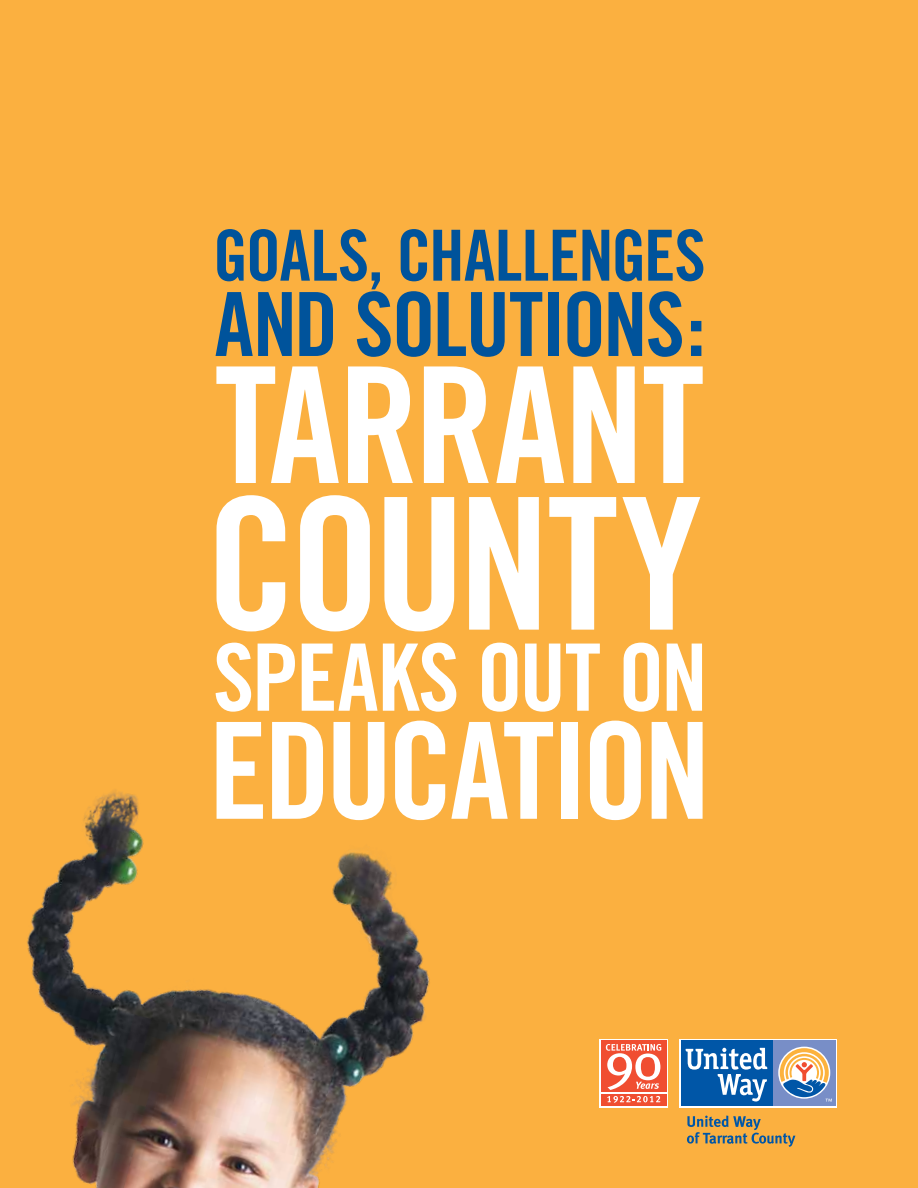
<style>
.page{position:relative;width:918px;height:1188px;background:#fbb040}
.page>*{position:absolute;margin:0;border:0;box-sizing:border-box;transform-origin:0 0}
.t1{font:183.75px "Trade Gothic Bold Cond Twenty";letter-spacing:-.04em;color:#fff}
.t2{font:161.4px "Trade Gothic Bold Cond Twenty";letter-spacing:-.015em;color:#fff}
.t3{font:134.1px "Trade Gothic Bold Cond Twenty";letter-spacing:-.04em;color:#fff}
.t4{font:93px "Trade Gothic Bold Cond Twenty";letter-spacing:-.01em;color:#fff}
.t5{font:88.5px "Trade Gothic Bold Cond Twenty";letter-spacing:-.025em;color:#00539b}
.t6{font:70.5px "Trade Gothic Bold Cond Twenty";letter-spacing:-.01em;color:#00539b}
</style>
<div class="page">
<div style="left:600px;top:1039px;width:68px;height:68px;background:#f04e31"></div>
<div style="left:680px;top:1039px;width:157px;height:68px;background:#fff"></div>
<div style="left:773px;top:1040px;width:63px;height:66px;background:#788ec7"></div>
<div style="left:681px;top:1040px;width:92px;height:66px;background:#0056a7"></div>
<svg style="left:780px;top:1048px;width:52px;height:54px"></svg>
<svg style="left:686px;top:1048px;width:81px;height:54px"></svg>
<svg style="left:687px;top:1116px;width:108px;height:31px"></svg>
<hr style="left:600px;top:1092px;width:68px;height:2px;background:#fff">
<svg style="left:606px;top:1044px;width:55px;height:46px"></svg>
<svg style="left:607px;top:1096px;width:53px;height:7px"></svg>
<img style="left:27px;top:790px;width:403px;height:398px">
<p class="t6" style="left:213px;top:213px;width:494px">GOALS, CHALLENGES</p>
<p class="t5" style="left:214px;top:271px;width:493px">AND SOLUTIONS:</p>
<h2 class="t2" style="left:214px;top:327px;width:492px">TARRANT</h2>
<h1 class="t1" style="left:206px;top:453px;width:498px">COUNTY</h1>
<h3 class="t4" style="left:213px;top:621px;width:496px">SPEAKS OUT ON</h3>
<h3 class="t3" style="left:208px;top:690px;width:504px">EDUCATION</h3>
</div>
